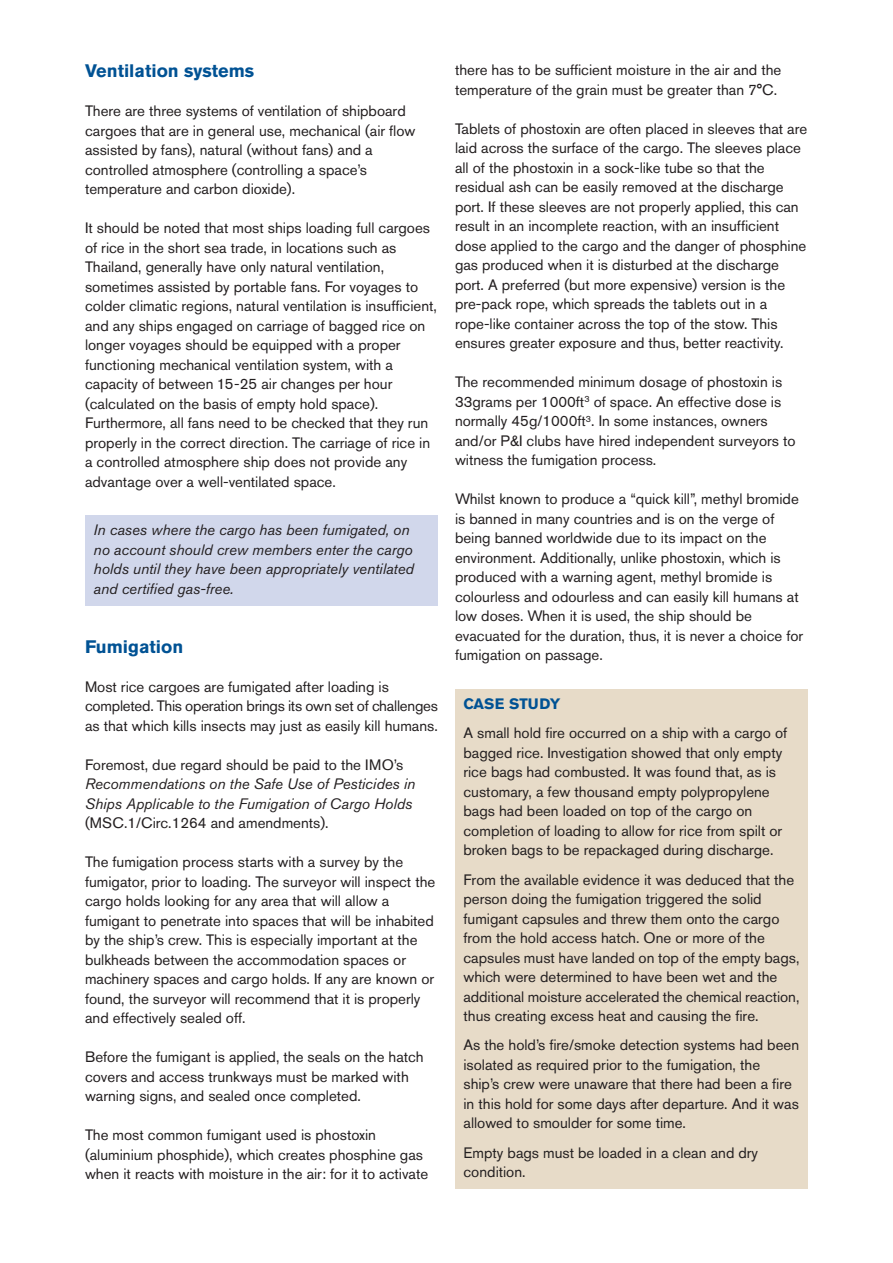
<style>
.page{position:relative;width:893px;height:1263px;background:#fff}
.page>*{position:absolute;margin:0;border:0;box-sizing:border-box;transform-origin:0 0}
.t1{font:700 18px "Akzidenz Grotesk BE";color:#005294}
.t2{font:15px/19.5px "Akzidenz Grotesk BE";color:#231f20}
.t3{font:italic 15px/19.5px "Akzidenz Grotesk BE";color:#231f20}
.t4{font:700 15px "Akzidenz Grotesk BE";color:#005294}
</style>
<div class="page">
<div style="left:455px;top:689px;width:353px;height:500px;background:#e7dbc8"></div>
<div style="left:85px;top:515px;width:353px;height:91px;background:#d1d7eb"></div>
<p class="t1" style="left:85px;top:64px;width:171px">Ventilation systems</p>
<p class="t2" style="left:85px;top:103px;width:332px">There are three systems of ventilation of shipboard cargoes that are in general use, mechanical (air flow assisted by fans), natural (without fans) and a controlled atmosphere (controlling a space’s temperature and carbon dioxide).</p>
<p class="t2" style="left:85px;top:220px;width:353px">It should be noted that most ships loading full cargoes of rice in the short sea trade, in locations such as Thailand, generally have only natural ventilation, sometimes assisted by portable fans. For voyages to colder climatic regions, natural ventilation is insufficient, and any ships engaged on carriage of bagged rice on longer voyages should be equipped with a proper functioning mechanical ventilation system, with a capacity of between 15-25 air changes per hour (calculated on the basis of empty hold space).<br>Furthermore, all fans need to be checked that they run properly in the correct direction. The carriage of rice in a controlled atmosphere ship does not provide any advantage over a well-ventilated space.</p>
<p class="t3" style="left:94px;top:522px;width:322px">In cases where the cargo has been fumigated, on no account should crew members enter the cargo holds until they have been appropriately ventilated and certified gas-free.</p>
<p class="t1" style="left:85px;top:639px;width:100px">Fumigation</p>
<p class="t2" style="left:85px;top:678px;width:354px">Most rice cargoes are fumigated after loading is completed. This operation brings its own set of challenges as that which kills insects may just as easily kill humans.</p>
<p class="t2" style="left:85px;top:756px;width:320px">Foremost, due regard should be paid to the IMO’s</p>
<p class="t3" style="left:85px;top:776px;width:332px">Recommendations on the Safe Use of Pesticides in<br>Ships Applicable to the Fumigation of Cargo Holds</p>
<p class="t2" style="left:85px;top:815px;width:245px">(MSC.1/Circ.1264 and amendments).</p>
<p class="t2" style="left:85px;top:854px;width:352px">The fumigation process starts with a survey by the fumigator, prior to loading. The surveyor will inspect the cargo holds looking for any area that will allow a fumigant to penetrate into spaces that will be inhabited by the ship’s crew. This is especially important at the bulkheads between the accommodation spaces or machinery spaces and cargo holds. If any are known or found, the surveyor will recommend that it is properly and effectively sealed off.</p>
<p class="t2" style="left:85px;top:1049px;width:340px">Before the fumigant is applied, the seals on the hatch covers and access trunkways must be marked with warning signs, and sealed once completed.</p>
<p class="t2" style="left:85px;top:1127px;width:345px">The most common fumigant used is phostoxin (aluminium phosphide), which creates phosphine gas when it reacts with moisture in the air: for it to activate</p>
<p class="t2" style="left:455px;top:62px;width:328px">there has to be sufficient moisture in the air and the temperature of the grain must be greater than 7°C.</p>
<p class="t2" style="left:455px;top:120px;width:354px">Tablets of phostoxin are often placed in sleeves that are laid across the surface of the cargo. The sleeves place all of the phostoxin in a sock-like tube so that the residual ash can be easily removed at the discharge port. If these sleeves are not properly applied, this can result in an incomplete reaction, with an insufficient dose applied to the cargo and the danger of phosphine gas produced when it is disturbed at the discharge port. A preferred (but more expensive) version is the pre-pack rope, which spreads the tablets out in a rope-like container across the top of the stow. This ensures greater exposure and thus, better reactivity.</p>
<p class="t2" style="left:455px;top:374px;width:342px">The recommended minimum dosage of phostoxin is 33grams per 1000ft<sup>3</sup> of space. An effective dose is normally 45g/1000ft<sup>3</sup>. In some instances, owners and/or P&amp;I clubs have hired independent surveyors to witness the fumigation process.</p>
<p class="t2" style="left:455px;top:491px;width:350px">Whilst known to produce a “quick kill”, methyl bromide is banned in many countries and is on the verge of being banned worldwide due to its impact on the environment. Additionally, unlike phostoxin, which is produced with a warning agent, methyl bromide is colourless and odourless and can easily kill humans at low doses. When it is used, the ship should be evacuated for the duration, thus, it is never a choice for fumigation on passage.</p>
<p class="t4" style="left:463px;top:698px;width:98px">CASE STUDY</p>
<p class="t2" style="left:463px;top:725px;width:325px">A small hold fire occurred on a ship with a cargo of bagged rice. Investigation showed that only empty rice bags had combusted. It was found that, as is customary, a few thousand empty polypropylene bags had been loaded on top of the cargo on completion of loading to allow for rice from spilt or broken bags to be repackaged during discharge.</p>
<p class="t2" style="left:463px;top:871px;width:337px">From the available evidence it was deduced that the person doing the fumigation triggered the solid fumigant capsules and threw them onto the cargo from the hold access hatch. One or more of the capsules must have landed on top of the empty bags, which were determined to have been wet and the additional moisture accelerated the chemical reaction, thus creating excess heat and causing the fire.</p>
<p class="t2" style="left:463px;top:1037px;width:337px">As the hold’s fire/smoke detection systems had been isolated as required prior to the fumigation, the ship’s crew were unaware that there had been a fire in this hold for some days after departure. And it was allowed to smoulder for some time.</p>
<p class="t2" style="left:463px;top:1144px;width:296px">Empty bags must be loaded in a clean and dry condition.</p>
</div>
